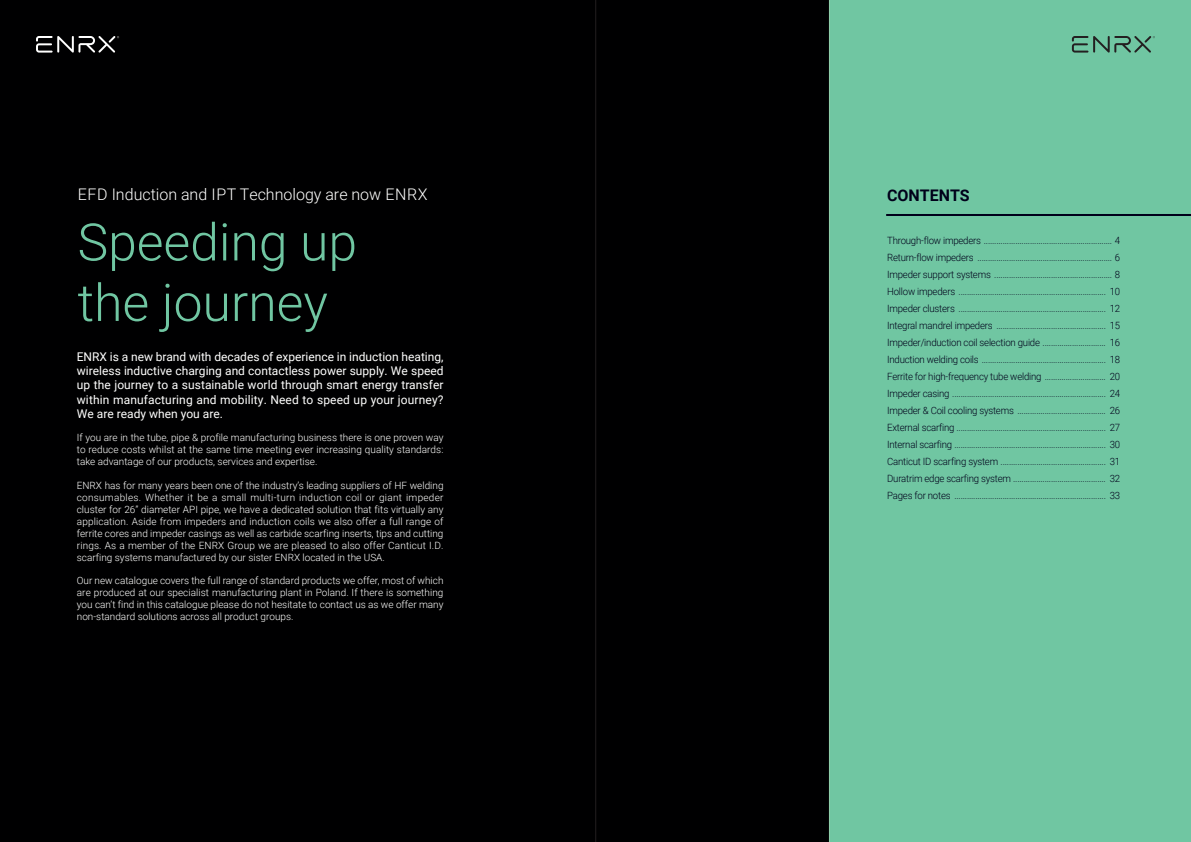
<style>
.page{position:relative;width:1191px;height:842px;background:#fff}
.page>*{position:absolute;margin:0;border:0;box-sizing:border-box;transform-origin:0 0}
.t1{font:300 51.7px/60.5px "Roboto";color:#70c6a2}
.t2{font:300 16px "Roboto";color:#fff}
.t3{font:700 16px "Roboto";color:#00001a}
.t4{font:12px/14.4px "Roboto";letter-spacing:.01em;color:#fff;text-align:justify}
.t5{font:300 10px "Roboto";letter-spacing:-.02em;color:#00001a;scale:.96 1}
.t6{font:300 10px/12px "Roboto";color:#fff;text-align:justify}
</style>
<div class="page">
<div style="left:0;top:0;width:842px;height:842px;background:#000001"></div>
<div style="left:829px;top:0;width:362px;height:842px;background:#70c6a2"></div>
<hr style="left:886px;top:214px;width:305px;height:2px;background:#00001a">
<svg style="left:36px;top:36px;width:83px;height:17px"></svg>
<svg style="left:1071px;top:36px;width:84px;height:17px"></svg>
<hr style="left:595px;top:0;width:1px;height:842px;background:#231f20">
<p class="t2" style="left:78px;top:183px;width:351px">EFD Induction and IPT Technology are now ENRX</p>
<p class="t3" style="left:887px;top:184px;width:84px">CONTENTS</p>
<p class="t5" style="left:887px;top:233px;width:244px">Through-flow impeders ............................................................. 4</p>
<p class="t5" style="left:887px;top:250px;width:244px">Return-flow impeders ................................................................ 6</p>
<p class="t5" style="left:887px;top:267px;width:244px">Impeder support systems ........................................................ 8</p>
<p class="t5" style="left:887px;top:284px;width:244px">Hollow impeders ...................................................................... 10</p>
<p class="t5" style="left:887px;top:301px;width:244px">Impeder clusters ...................................................................... 12</p>
<p class="t5" style="left:887px;top:318px;width:244px">Integral mandrel impeders .................................................... 15</p>
<p class="t5" style="left:887px;top:335px;width:244px">Impeder/induction coil selection guide .............................. 16</p>
<p class="t5" style="left:887px;top:352px;width:244px">Induction welding coils ........................................................... 18</p>
<p class="t5" style="left:887px;top:369px;width:244px">Ferrite for high-frequency tube welding ............................. 20</p>
<p class="t5" style="left:887px;top:386px;width:244px">Impeder casing ......................................................................... 24</p>
<p class="t5" style="left:887px;top:403px;width:244px">Impeder &amp; Coil cooling systems .......................................... 26</p>
<p class="t5" style="left:887px;top:420px;width:244px">External scarfing ....................................................................... 27</p>
<p class="t5" style="left:887px;top:437px;width:244px">Internal scarfing ........................................................................ 30</p>
<p class="t5" style="left:887px;top:454px;width:244px">Canticut ID scarfing system .................................................. 31</p>
<p class="t5" style="left:887px;top:471px;width:244px">Duratrim edge scarfing system ............................................ 32</p>
<p class="t5" style="left:887px;top:488px;width:244px">Pages for notes ........................................................................ 33</p>
<p class="t1" style="left:78px;top:210px;width:281px">Speeding up the journey</p>
<p class="t4" style="left:77px;top:349px;width:368px">ENRX is a new brand with decades of experience in induction heating, wireless inductive charging and contactless power supply. We speed up the journey to a sustainable world through smart energy transfer within manufacturing and mobility. Need to speed up your journey?<br>We are ready when you are.</p>
<p class="t6" style="left:77px;top:432px;width:368px">If you are in the tube, pipe &amp; profile manufacturing business there is one proven way to reduce costs whilst at the same time meeting ever increasing quality standards: take advantage of our products, services and expertise.</p>
<p class="t6" style="left:77px;top:479px;width:368px">ENRX has for many years been one of the industry’s leading suppliers of HF welding consumables. Whether it be a small multi-turn induction coil or giant impeder cluster for 26” diameter API pipe, we have a dedicated solution that fits virtually any application. Aside from impeders and induction coils we also offer a full range of ferrite cores and impeder casings as well as carbide scarfing inserts, tips and cutting rings. As a member of the ENRX Group we are pleased to also offer Canticut I.D. scarfing systems manufactured by our sister ENRX located in the USA.</p>
<p class="t6" style="left:77px;top:574px;width:368px">Our new catalogue covers the full range of standard products we offer, most of which are produced at our specialist manufacturing plant in Poland. If there is something you can’t find in this catalogue please do not hesitate to contact us as we offer many non-standard solutions across all product groups.</p>
</div>
